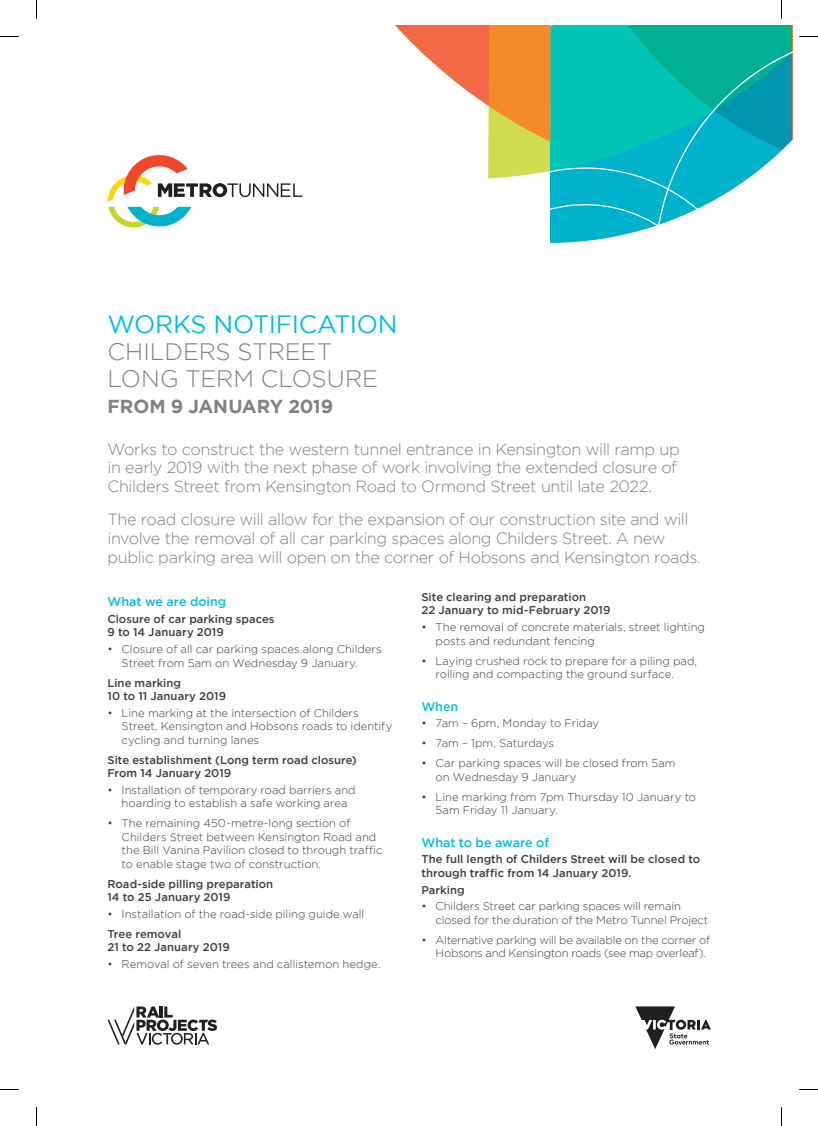
<style>
.page{position:relative;width:818px;height:1126px;background:#fff}
.page>*{position:absolute;margin:0;border:0;box-sizing:border-box;transform-origin:0 0}
.t1{font:25px "Gotham";letter-spacing:-.01em;color:#02bce8}
.t2{font:300 23.75px/26.2px "Gotham";letter-spacing:-.005em;color:#808285}
.t3{font:700 18.75px "Gotham";letter-spacing:-.01em;color:#808285}
.t4{font:300 16.25px/18.8px "Gotham";letter-spacing:-.025em;color:#808285}
.t5{font:500 12.5px "Gotham";letter-spacing:-.005em;color:#02bce8}
.t6{font:300 11.25px/13.5px "Gotham";letter-spacing:-.005em;color:#3e3e3f}
.t7{font:500 11.25px/13.5px "Gotham";letter-spacing:.005em;color:#3e3e3f}
</style>
<div class="page">
<svg style="left:107px;top:1006px;width:110px;height:38px"></svg>
<svg style="left:108px;top:155px;width:194px;height:46px"></svg>
<svg style="left:108px;top:207px;width:83px;height:21px"></svg>
<svg style="left:396px;top:26px;width:92px;height:80px"></svg>
<svg style="left:488px;top:26px;width:138px;height:130px;background:#6bb27b"></svg>
<svg style="left:488px;top:156px;width:138px;height:87px"></svg>
<svg style="left:626px;top:26px;width:165px;height:209px"></svg>
<svg style="left:635px;top:1006px;width:75px;height:43px"></svg>
<svg style="left:0;top:36px;width:19px;height:1px"></svg>
<svg style="left:799px;top:36px;width:18px;height:1px"></svg>
<svg style="left:0;top:1089px;width:19px;height:1px"></svg>
<svg style="left:799px;top:1089px;width:18px;height:1px"></svg>
<svg style="left:36px;top:0;width:1px;height:19px"></svg>
<svg style="left:36px;top:1107px;width:1px;height:18px"></svg>
<h1 class="t1" style="left:107px;top:310px;width:291px">WORKS NOTIFICATION</h1>
<h2 class="t2" style="left:107px;top:338px;width:272px">CHILDERS STREET<br>LONG TERM CLOSURE</h2>
<h3 class="t3" style="left:107px;top:395px;width:227px">FROM 9 JANUARY 2019</h3>
<h3 class="t4" style="left:107px;top:439px;width:573px">Works to construct the western tunnel entrance in Kensington will ramp up in early 2019 with the next phase of work involving the extended closure of<br>Childers Street from Kensington Road to Ormond Street until late 2022.</h3>
<h3 class="t4" style="left:107px;top:509px;width:594px">The road closure will allow for the expansion of our construction site and will involve the removal of all car parking spaces along Childers Street. A new public parking area will open on the corner of Hobsons and Kensington roads.</h3>
<p class="t5" style="left:107px;top:594px;width:120px">What we are doing</p>
<p class="t7" style="left:107px;top:612px;width:168px">Closure of car parking spaces<br>9 to 14 January 2019</p>
<p class="t6" style="left:122px;top:642px;width:261px;text-indent:-14px">• Closure of all car parking spaces along Childers<br>Street from 5am on Wednesday 9 January.</p>
<p class="t7" style="left:107px;top:675px;width:120px">Line marking<br>10 to 11 January 2019</p>
<p class="t6" style="left:122px;top:705px;width:272px;text-indent:-14px">• Line marking at the intersection of Childers<br>Street, Kensington and Hobsons roads to identify cycling and turning lanes</p>
<p class="t7" style="left:107px;top:752px;width:251px">Site establishment (Long term road closure)<br>From 14 January 2019</p>
<p class="t6" style="left:107px;top:782px;width:249px;text-align:center">• Installation of temporary road barriers and hoarding to establish a safe working area</p>
<p class="t6" style="left:122px;top:816px;width:262px;text-indent:-14px">• The remaining 450-metre-long section of Childers Street between Kensington Road and the Bill Vanina Pavilion closed to through traffic to enable stage two of construction.</p>
<p class="t7" style="left:107px;top:876px;width:167px">Road-side pilling preparation<br>14 to 25 January 2019</p>
<p class="t6" style="left:107px;top:906px;width:258px">• Installation of the road-side piling guide wall</p>
<p class="t7" style="left:107px;top:926px;width:124px">Tree removal<br>21 to 22 January 2019</p>
<p class="t6" style="left:107px;top:956px;width:274px">• Removal of seven trees and callistemon hedge.</p>
<p class="t7" style="left:421px;top:590px;width:190px">Site clearing and preparation<br>22 January to mid-February 2019</p>
<p class="t6" style="left:435px;top:620px;width:271px;text-indent:-14px">• The removal of concrete materials, street lighting posts and redundant fencing</p>
<p class="t6" style="left:435px;top:653px;width:263px;text-indent:-14px">• Laying crushed rock to prepare for a piling pad, rolling and compacting the ground surface.</p>
<p class="t5" style="left:421px;top:699px;width:38px">When</p>
<p class="t6" style="left:421px;top:716px;width:179px">• 7am – 6pm, Monday to Friday</p>
<p class="t6" style="left:421px;top:736px;width:134px">• 7am – 1pm, Saturdays</p>
<p class="t6" style="left:435px;top:756px;width:241px;text-indent:-14px">• Car parking spaces will be closed from 5am on Wednesday 9 January</p>
<p class="t6" style="left:435px;top:789px;width:262px;text-indent:-14px">• Line marking from 7pm Thursday 10 January to<br>5am Friday 11 January.</p>
<p class="t5" style="left:421px;top:835px;width:129px">What to be aware of</p>
<p class="t7" style="left:421px;top:852px;width:280px">The full length of Childers Street will be closed to through traffic from 14 January 2019.</p>
<p class="t7" style="left:421px;top:882px;width:45px">Parking</p>
<p class="t6" style="left:435px;top:899px;width:274px;text-indent:-14px">• Childers Street car parking spaces will remain closed for the duration of the Metro Tunnel Project</p>
<p class="t6" style="left:435px;top:932px;width:276px;text-indent:-14px">• Alternative parking will be available on the corner of<br>Hobsons and Kensington roads (see map overleaf).</p>
</div>
